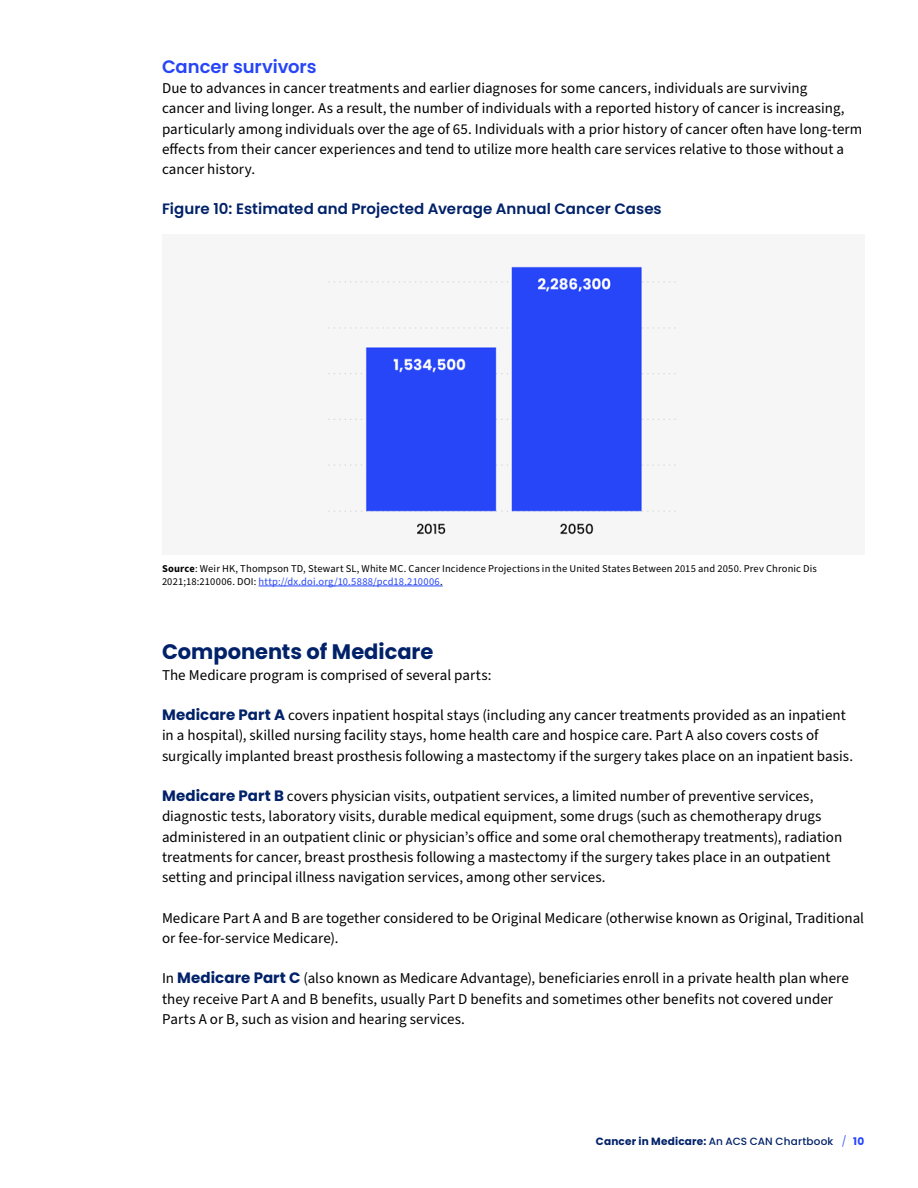
<style>
.page{position:relative;width:918px;height:1188px;background:#fff}
.page>*{position:absolute;margin:0;border:0;box-sizing:border-box;transform-origin:0 0}
.t1{font:700 21px "Poppins";color:#012169}
.t2{font:600 18px "Poppins";letter-spacing:-.005em;color:#2645f7}
.t3{font:15px/20.2px "Source Sans Pro";color:#000}
.t4{font:600 15px "Poppins";letter-spacing:.005em;color:#012169}
.Graph_Source{font:10.5px/13.5px "Source Sans Pro";letter-spacing:.015em;color:#000}
.t5{font:700 10.5px "Poppins";letter-spacing:.02em;color:#012169}
.s1{font-weight:700}
.s2{color:#2746f8}
.s3{font-family:"Poppins";font-weight:700;color:#012169}
.s4{font-weight:500}
.s5{font-weight:300;color:#2645f7}
.s6{color:#2645f7}
</style>
<div class="page">
<hr style="left:259px;top:586px;width:184px;height:1px;background:#2746f8">
<img style="left:328px;top:266px;width:348px;height:269px">
<h3 class="t2" style="left:162px;top:56px;width:156px">Cancer survivors</h3>
<p class="t3" style="left:162px;top:79px;width:702px">Due to advances in cancer treatments and earlier diagnoses for some cancers, individuals are surviving<br>cancer and living longer. As a result, the number of individuals with a reported history of cancer is increasing, particularly among individuals over the age of 65. Individuals with a prior history of cancer often have long-term effects from their cancer experiences and tend to utilize more health care services relative to those without a cancer history.</p>
<p class="t4" style="left:162px;top:200px;width:501px">Figure 10: Estimated and Projected Average Annual Cancer Cases</p>
<p class="Graph_Source" style="left:162px;top:562px;width:656px"><span class="s1">Source</span>: Weir HK, Thompson TD, Stewart SL, White MC. Cancer Incidence Projections in the United States Between 2015 and 2050. Prev Chronic Dis<br>2021;18:210006. DOI: <span class="s2">http://dx.doi.org/10.5888/pcd18.210006</span>.</p>
<h2 class="t1" style="left:162px;top:640px;width:273px">Components of Medicare</h2>
<p class="t3" style="left:162px;top:665px;width:331px">The Medicare program is comprised of several parts:</p>
<p class="t3" style="left:162px;top:706px;width:693px"><span class="s3">Medicare Part A</span> covers inpatient hospital stays (including any cancer treatments provided as an inpatient in a hospital), skilled nursing facility stays, home health care and hospice care. Part A also covers costs of surgically implanted breast prosthesis following a mastectomy if the surgery takes place on an inpatient basis.</p>
<p class="t3" style="left:162px;top:787px;width:682px"><span class="s3">Medicare Part B</span> covers physician visits, outpatient services, a limited number of preventive services, diagnostic tests, laboratory visits, durable medical equipment, some drugs (such as chemotherapy drugs administered in an outpatient clinic or physician’s office and some oral chemotherapy treatments), radiation treatments for cancer, breast prosthesis following a mastectomy if the surgery takes place in an outpatient setting and principal illness navigation services, among other services.</p>
<p class="t3" style="left:162px;top:908px;width:704px">Medicare Part A and B are together considered to be Original Medicare (otherwise known as Original, Traditional or fee-for-service Medicare).</p>
<p class="t3" style="left:162px;top:969px;width:688px">In <span class="s3">Medicare Part C</span> (also known as Medicare Advantage), beneficiaries enroll in a private health plan where they receive Part A and B benefits, usually Part D benefits and sometimes other benefits not covered under<br>Parts A or B, such as vision and hearing services.</p>
<p class="t5" style="left:596px;top:1135px;width:270px">Cancer in Medicare: <span class="s4">An ACS CAN Chartbook</span> <span class="s5">/</span> <span class="s6">10</span></p>
</div>
